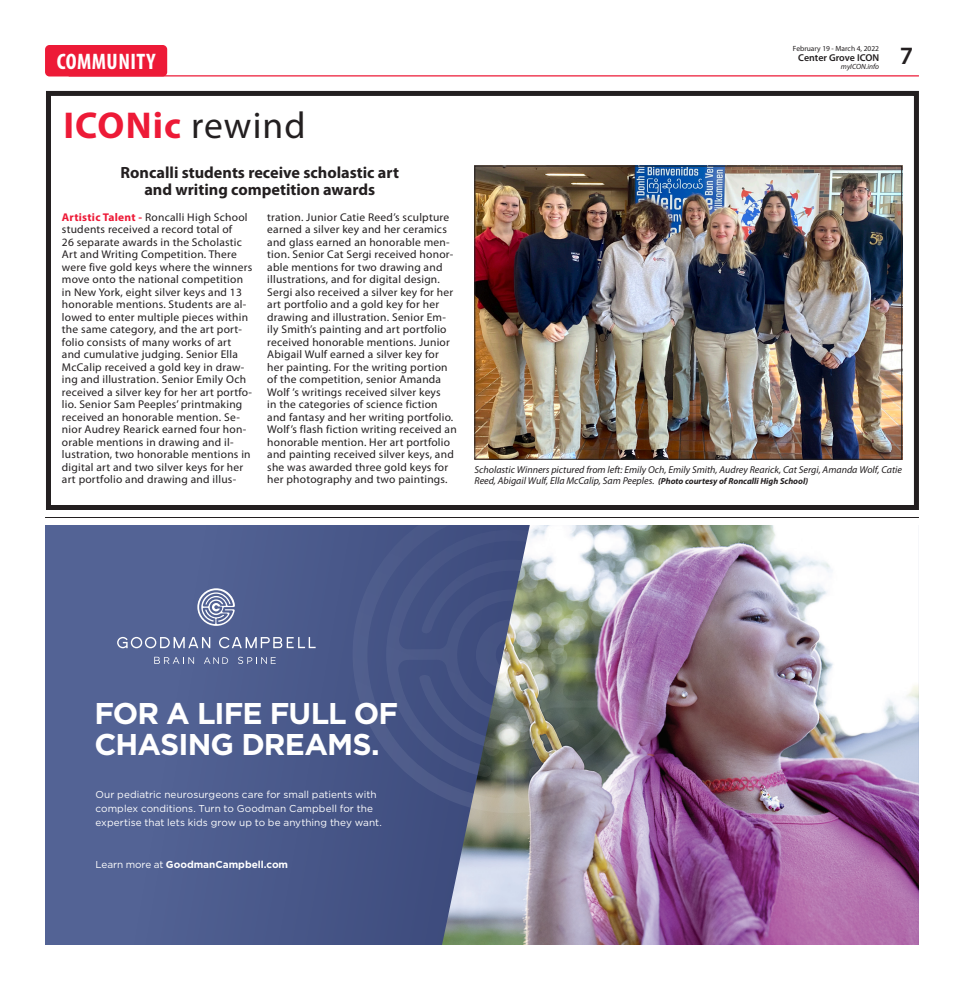
<style>
.page{position:relative;width:964px;height:990px;background:#fff}
.page>*{position:absolute;margin:0;border:0;box-sizing:border-box;transform-origin:0 0}
.t1{font:700 37.5px "Myriad Pro";letter-spacing:.03em;color:#ed1a37}
.t2{font:700 30px/30.6px "Gotham";letter-spacing:-.03em;color:#fff}
.t3{font:600 25px "Myriad Pro";color:#231f20}
.Briefs_Copy{font:700 condensed 22.5px "Myriad Pro";letter-spacing:.02em;color:#fff}
.Headline_-_14pt{font:700 16.25px/17.5px "Myriad Pro";color:#231f20;text-align:center}
.Body_Copy{font:11.25px/12.5px "Myriad Pro";letter-spacing:.02em;color:#231f20}
.Captions_for_Photos{font:italic 10px/11.2px "Myriad Pro";color:#231f20}
.t4{font:10px/14px "Gotham";letter-spacing:.005em;color:#fff}
.t5{font:700 10px "Gotham";color:#fff}
.t6{font:600 10px "Myriad Pro";letter-spacing:-.005em;color:#231f20}
.t7{font:7.5px "Myriad Pro";color:#231f20}
.t8{font:italic 7.5px "Myriad Pro";color:#231f20}
.s1{font-weight:400;color:#231f20}
.s2{font-weight:700;color:#ed1a37}
.s3{font-weight:700;font-size:8.75px}
.s4{font-weight:400}
</style>
<div class="page">
<hr style="left:69px;top:75px;width:849px;height:2px;background:#ed1a37">
<div style="left:45px;top:45px;width:122px;height:32px;background:#ed1a37;border-radius:4px"></div>
<hr style="left:45px;top:517px;width:873px;height:1px;background:#231f20">
<div style="left:45px;top:525px;width:816px;height:420px;background:#536395"></div>
<svg style="left:197px;top:588px;width:38px;height:38px"></svg>
<svg style="left:154px;top:657px;width:40px;height:7px"></svg>
<svg style="left:204px;top:657px;width:24px;height:7px"></svg>
<svg style="left:238px;top:657px;width:37px;height:7px"></svg>
<svg style="left:117px;top:637px;width:93px;height:11px"></svg>
<svg style="left:219px;top:637px;width:96px;height:11px"></svg>
<img style="left:442px;top:525px;width:476px;height:420px">
<img style="left:352px;top:525px;width:318px;height:288px">
<div style="left:46px;top:91px;width:872px;height:419px;border:5px solid #231f20"></div>
<img style="left:476px;top:168px;width:423px;height:290px">
<div style="left:474px;top:166px;width:427px;height:294px;border:1px solid #231f20"></div>
<p class="Briefs_Copy" style="left:57px;top:48px;width:100px">COMMUNITY</p>
<p class="t1" style="left:63px;top:101px;width:244px">ICONic <span class="s1">rewind</span></p>
<p class="Headline_-_14pt" style="left:120px;top:163px;width:280px">Roncalli students receive scholastic art and writing competition awards</p>
<p class="Body_Copy" style="left:62px;top:211px;width:192px"><span class="s2">Artistic Talent -</span> Roncalli High School students received a record total of<br>26 separate awards in the Scholastic Art and Writing Competition. There were five gold keys where the winners move onto the national competition in New York, eight silver keys and 13 honorable mentions. Students are al&shy;lowed to enter multiple pieces within the same category, and the art port&shy;folio consists of many works of art and cumulative judging. Senior Ella McCalip received a gold key in draw&shy;ing and illustration. Senior Emily Och received a silver key for her art portfo&shy;lio. Senior Sam Peeples’ printmaking received an honorable mention. Se&shy;nior Audrey Rearick earned four hon&shy;orable mentions in drawing and il&shy;lustration, two honorable mentions in digital art and two silver keys for her art portfolio and drawing and illus-</p>
<p class="Body_Copy" style="left:267px;top:211px;width:191px">tration. Junior Catie Reed’s sculpture earned a silver key and her ceramics and glass earned an honorable men&shy;tion. Senior Cat Sergi received honor&shy;able mentions for two drawing and illustrations, and for digital design.<br>Sergi also received a silver key for her art portfolio and a gold key for her drawing and illustration. Senior Em&shy;ily Smith’s painting and art portfolio received honorable mentions. Junior Abigail Wulf earned a silver key for her painting. For the writing portion of the competition, senior Amanda Wolf ’s writings received silver keys<br>in the categories of science fiction and fantasy and her writing portfolio.<br>Wolf’s flash fiction writing received an honorable mention. Her art portfolio and painting received silver keys, and she was awarded three gold keys for her photography and two paintings.</p>
<p class="t7" style="left:792px;top:43px;width:88px">February 19 - March 4, 2022</p>
<p class="t6" style="left:798px;top:51px;width:82px">Center Grove ICON</p>
<p class="t8" style="left:840px;top:62px;width:40px">myICON.info</p>
<h3 class="t3" style="left:899px;top:39px;width:15px">7</h3>
<p class="Captions_for_Photos" style="left:474px;top:464px;width:429px">Scholastic Winners pictured from left: Emily Och, Emily Smith, Audrey Rearick, Cat Sergi, Amanda Wolf, Catie<br>Reed, Abigail Wulf, Ella McCalip, Sam Peeples. <span class="s3">(Photo courtesy of Roncalli High School)</span></p>
<p class="t2" style="left:94px;top:698px;width:305px">FOR A LIFE FULL OF<br>CHASING DREAMS.</p>
<p class="t4" style="left:95px;top:787px;width:288px">Our pediatric neurosurgeons care for small patients with complex conditions. Turn to Goodman Campbell for the expertise that lets kids grow up to be anything they want.</p>
<p class="t5" style="left:95px;top:858px;width:194px"><span class="s4">Learn more at</span> GoodmanCampbell.com</p>
</div>
